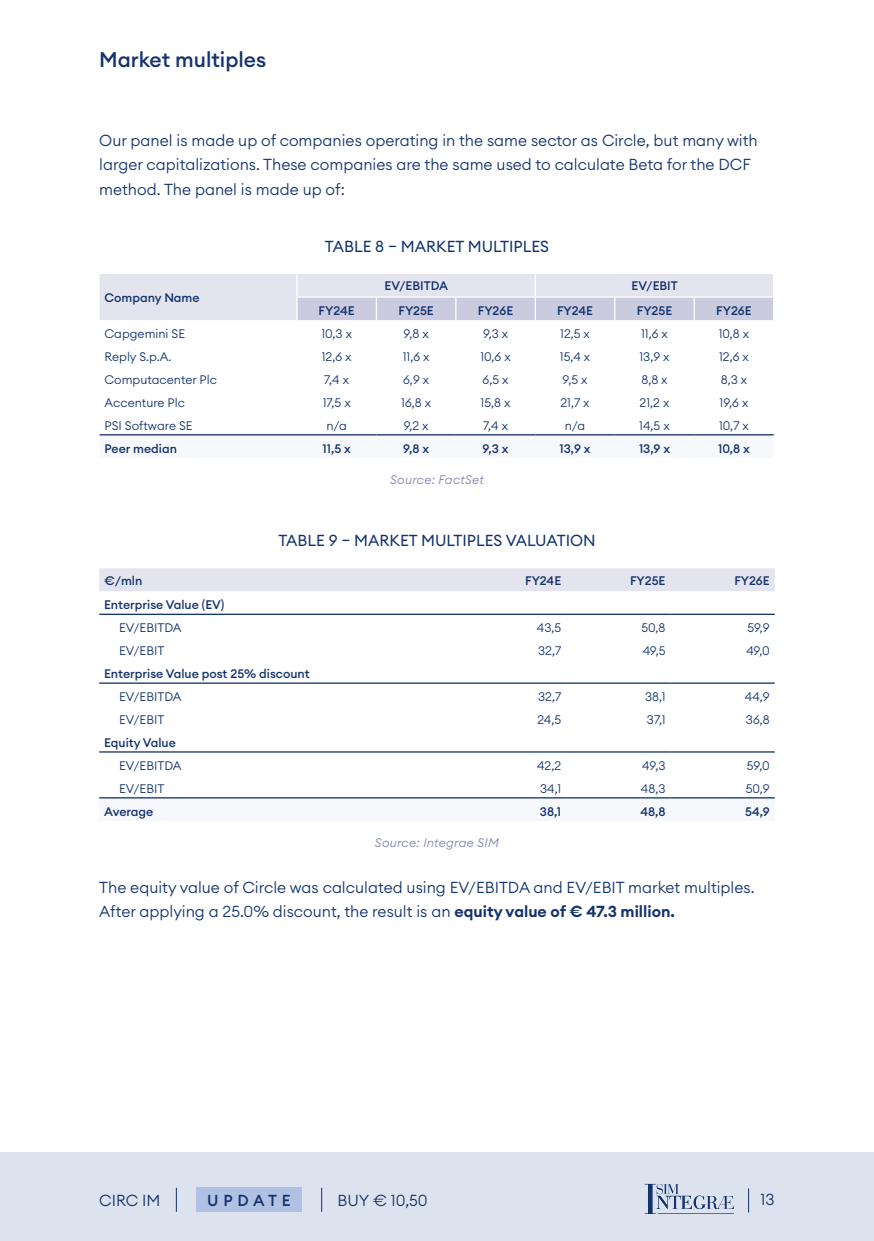
<style>
.page{position:relative;width:874px;height:1241px;background:#fff}
.page>*{position:absolute;margin:0;border:0;box-sizing:border-box;transform-origin:0 0}
.t1{font:500 21px "Euclid Circular A";color:#13336d}
.t2{font:300 15.75px/24.5px "Euclid Circular A";color:#13336d}
.t3{font:15.75px "Euclid Circular A";color:#13336d}
.t4{font:500 15.75px "Euclid Circular A";letter-spacing:.3em;color:#13336d}
.t5{font:300 12.25px "Euclid Circular A";color:#13336d}
.t6{font:500 12.25px "Euclid Circular A";color:#13336d}
.t7{font:italic 300 12.25px "Euclid Circular A";letter-spacing:.02em;color:#8186af}
.s1{font-weight:600}
</style>
<div class="page">
<div style="left:0;top:1152px;width:873px;height:88px;background:#dde3ee"></div>
<svg style="left:176px;top:1187px;width:1px;height:24px"></svg>
<div style="left:196px;top:1187px;width:106px;height:24px;background:#b1c1e4"></div>
<svg style="left:321px;top:1187px;width:1px;height:24px"></svg>
<svg style="left:644px;top:1183px;width:89px;height:30px"></svg>
<svg style="left:100px;top:435px;width:673px;height:1px"></svg>
<svg style="left:100px;top:274px;width:673px;height:46px;background:#dbdbe9"></svg>
<hr style="left:100px;top:434px;width:197px;height:1px;background:#13336d">
<hr style="left:297px;top:434px;width:79px;height:1px;background:#13336d">
<hr style="left:376px;top:434px;width:79px;height:1px;background:#13336d">
<hr style="left:455px;top:434px;width:80px;height:1px;background:#13336d">
<hr style="left:535px;top:434px;width:79px;height:1px;background:#13336d">
<hr style="left:614px;top:434px;width:80px;height:1px;background:#13336d">
<hr style="left:694px;top:434px;width:79px;height:1px;background:#13336d">
<hr style="left:296px;top:296px;width:80px;height:1px;background:#fff">
<hr style="left:376px;top:296px;width:79px;height:1px;background:#fff">
<hr style="left:455px;top:296px;width:80px;height:1px;background:#fff">
<hr style="left:535px;top:296px;width:79px;height:1px;background:#fff">
<hr style="left:614px;top:296px;width:80px;height:1px;background:#fff">
<hr style="left:694px;top:296px;width:80px;height:1px;background:#fff">
<div style="left:99px;top:568px;width:675px;height:23px;background:#e4e4ef"></div>
<svg style="left:99px;top:798px;width:675px;height:1px"></svg>
<hr style="left:99px;top:613px;width:362px;height:2px;background:#13336d">
<hr style="left:461px;top:613px;width:105px;height:2px;background:#13336d">
<hr style="left:566px;top:613px;width:104px;height:2px;background:#13336d">
<hr style="left:670px;top:613px;width:104px;height:2px;background:#13336d">
<hr style="left:99px;top:682px;width:362px;height:1px;background:#13336d">
<hr style="left:461px;top:682px;width:105px;height:1px;background:#13336d">
<hr style="left:566px;top:682px;width:104px;height:1px;background:#13336d">
<hr style="left:670px;top:682px;width:104px;height:1px;background:#13336d">
<hr style="left:99px;top:751px;width:362px;height:1px;background:#13336d">
<hr style="left:461px;top:751px;width:105px;height:1px;background:#13336d">
<hr style="left:566px;top:751px;width:104px;height:1px;background:#13336d">
<hr style="left:670px;top:751px;width:104px;height:1px;background:#13336d">
<hr style="left:99px;top:797px;width:362px;height:1px;background:#13336d">
<hr style="left:461px;top:797px;width:105px;height:1px;background:#13336d">
<hr style="left:566px;top:797px;width:104px;height:1px;background:#13336d">
<hr style="left:670px;top:797px;width:104px;height:1px;background:#13336d">
<h1 class="t1" style="left:99px;top:46px;width:168px">Market multiples</h1>
<p class="t2" style="left:99px;top:128px;width:659px">Our panel is made up of companies operating in the same sector as Circle, but many with larger capitalizations. These companies are the same used to calculate Beta for the DCF method. The panel is made up of:</p>
<p class="t6" style="left:104px;top:290px;width:96px">Company Name</p>
<p class="t3" style="left:325px;top:236px;width:225px">TABLE 8 – MARKET MULTIPLES</p>
<p class="t6" style="left:384px;top:278px;width:65px">EV/EBITDA</p>
<p class="t6" style="left:631px;top:278px;width:48px">EV/EBIT</p>
<p class="t6" style="left:318px;top:303px;width:38px">FY24E</p>
<p class="t6" style="left:398px;top:303px;width:37px">FY25E</p>
<p class="t6" style="left:477px;top:303px;width:37px">FY26E</p>
<p class="t6" style="left:556px;top:303px;width:38px">FY24E</p>
<p class="t6" style="left:636px;top:303px;width:37px">FY25E</p>
<p class="t6" style="left:716px;top:303px;width:37px">FY26E</p>
<p class="t5" style="left:105px;top:326px;width:82px">Capgemini SE</p>
<p class="t5" style="left:321px;top:326px;width:32px">10,3 x</p>
<p class="t5" style="left:403px;top:326px;width:27px">9,8 x</p>
<p class="t5" style="left:482px;top:326px;width:27px">9,3 x</p>
<p class="t5" style="left:560px;top:326px;width:31px">12,5 x</p>
<p class="t5" style="left:640px;top:326px;width:28px">11,6 x</p>
<p class="t5" style="left:718px;top:326px;width:32px">10,8 x</p>
<p class="t5" style="left:105px;top:349px;width:68px">Reply S.p.A.</p>
<p class="t5" style="left:321px;top:349px;width:31px">12,6 x</p>
<p class="t5" style="left:402px;top:349px;width:28px">11,6 x</p>
<p class="t5" style="left:480px;top:349px;width:32px">10,6 x</p>
<p class="t5" style="left:559px;top:349px;width:32px">15,4 x</p>
<p class="t5" style="left:639px;top:349px;width:32px">13,9 x</p>
<p class="t5" style="left:718px;top:349px;width:31px">12,6 x</p>
<p class="t5" style="left:105px;top:371px;width:114px">Computacenter Plc</p>
<p class="t5" style="left:324px;top:371px;width:26px">7,4 x</p>
<p class="t5" style="left:403px;top:371px;width:28px">6,9 x</p>
<p class="t5" style="left:482px;top:371px;width:27px">6,5 x</p>
<p class="t5" style="left:562px;top:371px;width:26px">9,5 x</p>
<p class="t5" style="left:641px;top:371px;width:28px">8,8 x</p>
<p class="t5" style="left:720px;top:371px;width:28px">8,3 x</p>
<p class="t5" style="left:105px;top:394px;width:82px">Accenture Plc</p>
<p class="t5" style="left:322px;top:394px;width:29px">17,5 x</p>
<p class="t5" style="left:401px;top:394px;width:31px">16,8 x</p>
<p class="t5" style="left:480px;top:394px;width:31px">15,8 x</p>
<p class="t5" style="left:560px;top:394px;width:31px">21,7 x</p>
<p class="t5" style="left:639px;top:394px;width:31px">21,2 x</p>
<p class="t5" style="left:719px;top:394px;width:30px">19,6 x</p>
<p class="t5" style="left:105px;top:417px;width:89px">PSI Software SE</p>
<p class="t5" style="left:326px;top:417px;width:22px">n/a</p>
<p class="t5" style="left:403px;top:417px;width:26px">9,2 x</p>
<p class="t5" style="left:483px;top:417px;width:26px">7,4 x</p>
<p class="t5" style="left:564px;top:417px;width:22px">n/a</p>
<p class="t5" style="left:639px;top:417px;width:32px">14,5 x</p>
<p class="t5" style="left:718px;top:417px;width:31px">10,7 x</p>
<p class="t6" style="left:105px;top:440px;width:74px">Peer median</p>
<p class="t6" style="left:322px;top:440px;width:30px">11,5 x</p>
<p class="t6" style="left:403px;top:440px;width:27px">9,8 x</p>
<p class="t6" style="left:482px;top:440px;width:28px">9,3 x</p>
<p class="t6" style="left:559px;top:440px;width:33px">13,9 x</p>
<p class="t6" style="left:638px;top:440px;width:33px">13,9 x</p>
<p class="t6" style="left:717px;top:440px;width:33px">10,8 x</p>
<p class="t7" style="left:390px;top:472px;width:95px">Source: FactSet</p>
<p class="t3" style="left:278px;top:530px;width:318px">TABLE 9 – MARKET MULTIPLES VALUATION</p>
<p class="t6" style="left:104px;top:572px;width:40px">€/mln</p>
<p class="t6" style="left:525px;top:572px;width:38px">FY24E</p>
<p class="t6" style="left:629px;top:572px;width:37px">FY25E</p>
<p class="t6" style="left:734px;top:572px;width:37px">FY26E</p>
<p class="t6" style="left:104px;top:597px;width:122px">Enterprise Value (EV)</p>
<p class="t5" style="left:119px;top:620px;width:64px">EV/EBITDA</p>
<p class="t5" style="left:536px;top:620px;width:26px">43,5</p>
<p class="t5" style="left:641px;top:620px;width:26px">50,8</p>
<p class="t5" style="left:747px;top:620px;width:24px">59,9</p>
<p class="t5" style="left:119px;top:643px;width:47px">EV/EBIT</p>
<p class="t5" style="left:538px;top:643px;width:24px">32,7</p>
<p class="t5" style="left:642px;top:643px;width:24px">49,5</p>
<p class="t5" style="left:746px;top:643px;width:25px">49,0</p>
<p class="t6" style="left:104px;top:665px;width:207px">Enterprise Value post 25% discount</p>
<p class="t5" style="left:119px;top:688px;width:64px">EV/EBITDA</p>
<p class="t5" style="left:538px;top:688px;width:24px">32,7</p>
<p class="t5" style="left:644px;top:688px;width:22px">38,1</p>
<p class="t5" style="left:744px;top:688px;width:26px">44,9</p>
<p class="t5" style="left:119px;top:711px;width:47px">EV/EBIT</p>
<p class="t5" style="left:537px;top:711px;width:25px">24,5</p>
<p class="t5" style="left:646px;top:711px;width:20px">37,1</p>
<p class="t5" style="left:745px;top:711px;width:25px">36,8</p>
<p class="t6" style="left:104px;top:734px;width:73px">Equity Value</p>
<p class="t5" style="left:119px;top:757px;width:64px">EV/EBITDA</p>
<p class="t5" style="left:537px;top:757px;width:25px">42,2</p>
<p class="t5" style="left:642px;top:757px;width:25px">49,3</p>
<p class="t5" style="left:746px;top:757px;width:24px">59,0</p>
<p class="t5" style="left:119px;top:780px;width:47px">EV/EBIT</p>
<p class="t5" style="left:540px;top:780px;width:22px">34,1</p>
<p class="t5" style="left:640px;top:780px;width:26px">48,3</p>
<p class="t5" style="left:745px;top:780px;width:25px">50,9</p>
<p class="t6" style="left:104px;top:803px;width:51px">Average</p>
<p class="t6" style="left:539px;top:803px;width:23px">38,1</p>
<p class="t6" style="left:640px;top:803px;width:27px">48,8</p>
<p class="t6" style="left:744px;top:803px;width:26px">54,9</p>
<p class="t7" style="left:375px;top:834px;width:125px">Source: Integrae SIM</p>
<p class="t2" style="left:99px;top:874px;width:656px">The equity value of Circle was calculated using EV/EBITDA and EV/EBIT market multiples.<br>After applying a 25.0% discount, the result is an <span class="s1">equity value of € 47.3 million.</span></p>
<p class="t2" style="left:99px;top:1187px;width:63px">CIRC IM</p>
<p class="t4" style="left:207px;top:1190px;width:85px">UPDATE</p>
<p class="t2" style="left:337px;top:1187px;width:92px">BUY € 10,50</p>
<p class="t2" style="left:760px;top:1186px;width:16px">13</p>
</div>
